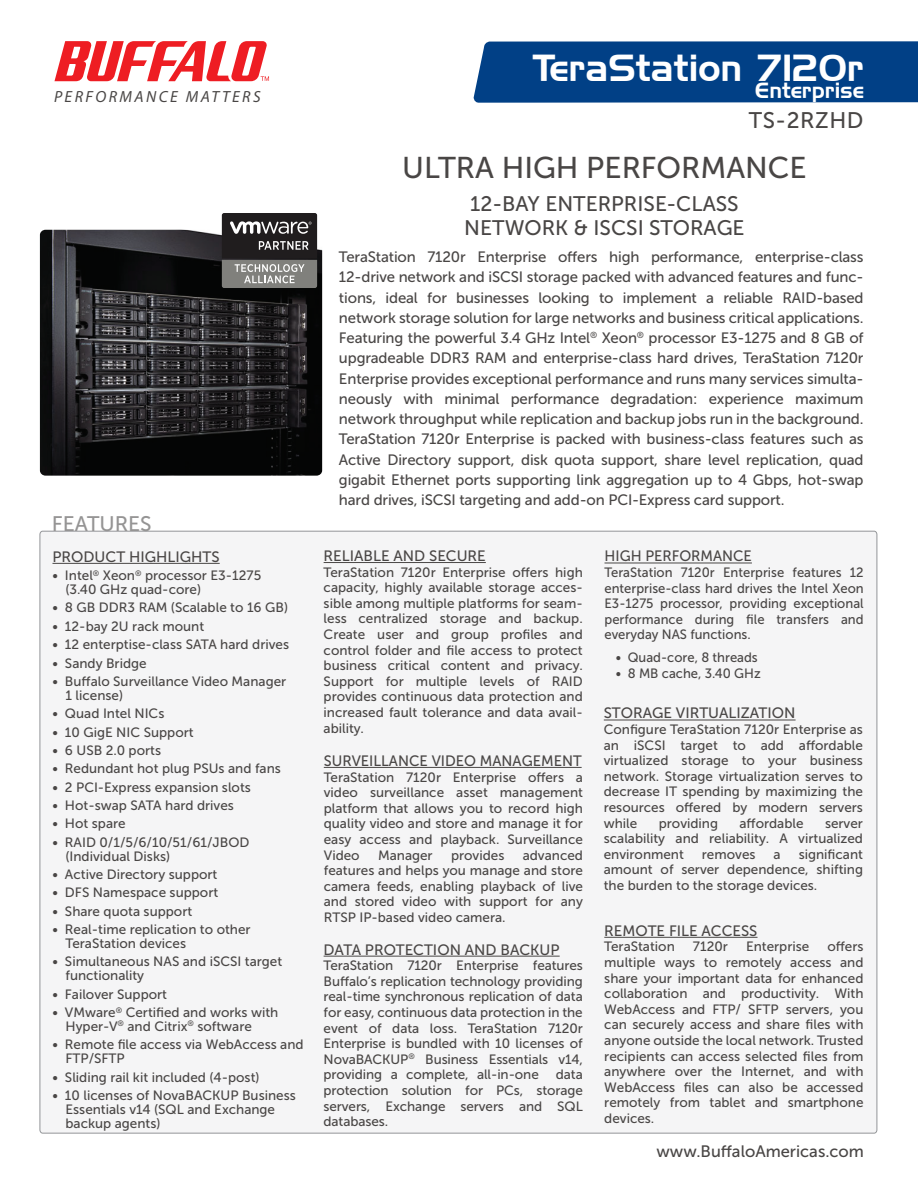
<style>
.page{position:relative;width:918px;height:1188px;background:#fff}
.page>*{position:absolute;margin:0;border:0;box-sizing:border-box;transform-origin:0 0}
.t1{font:37.5px "Slicker";color:#fff}
.t2{font:30px "Museo Sans 500";color:#494645}
.t3{font:22.5px "Museo Sans 500";letter-spacing:.025em;color:#494645}
.t4{font:21.9px "Slicker";color:#fff}
.t5{font:21px/24px "Museo Sans 500";color:#494645}
.t6{font:21px "Museo Sans 500";color:#959494}
.t7{font:16.5px "Museo Sans 500";color:#494645}
.t8{font:italic 16.2px "Myriad Pro";letter-spacing:.15em;color:#494645}
.t9{font:15px/20.2px "Museo Sans 500";color:#494645;text-align:justify}
.t10{font:13.5px/15.6px "Museo Sans 500";color:#494645;text-align:justify}
</style>
<div class="page">
<div style="left:40px;top:531px;width:837px;height:602px;background:#f5f5f6;border-radius:3px"></div>
<hr style="left:53px;top:563px;width:167px;height:1px;background:#494645">
<hr style="left:604px;top:937px;width:154px;height:1px;background:#494645">
<hr style="left:604px;top:720px;width:192px;height:1px;background:#494645">
<hr style="left:605px;top:563px;width:147px;height:1px;background:#494645">
<hr style="left:324px;top:562px;width:162px;height:1px;background:#494645">
<hr style="left:324px;top:956px;width:236px;height:1px;background:#494645">
<hr style="left:324px;top:767px;width:258px;height:1px;background:#494645">
<img style="left:40px;top:230px;width:282px;height:246px">
<svg style="left:222px;top:213px;width:95px;height:75px;background:#5d5c5b"></svg>
<div style="left:473px;top:41px;width:445px;height:62px;background:#014086"></div>
<svg style="left:54px;top:41px;width:215px;height:40px"></svg>
<h1 class="t1" style="left:533px;top:46px;width:333px">TeraStation 7120r</h1>
<p class="t8" style="left:54px;top:87px;width:208px">PERFORMANCE MATTERS</p>
<h3 class="t4" style="left:755px;top:78px;width:110px">Enterprise</h3>
<h3 class="t3" style="left:749px;top:108px;width:116px">TS-2RZHD</h3>
<h2 class="t2" style="left:402px;top:151px;width:406px">ULTRA HIGH PERFORMANCE</h2>
<h3 class="t5" style="left:464px;top:191px;width:282px">12-BAY ENTERPRISE-CLASS<br>NETWORK &amp; ISCSI STORAGE</h3>
<h3 class="t6" style="left:52px;top:512px;width:101px">FEATURES</h3>
<p class="t9" style="left:53px;top:547px;width:169px">PRODUCT HIGHLIGHTS</p>
<p class="t10" style="left:66px;top:569px;width:197px;line-height:14px;text-indent:-13px">• Intel<sup>®</sup> Xeon<sup>®</sup> processor E3-1275 (3.40 GHz quad-core)</p>
<p class="t10" style="left:53px;top:600px;width:237px">• 8 GB DDR3 RAM (Scalable to 16 GB)</p>
<p class="t10" style="left:53px;top:618px;width:153px">• 12-bay 2U rack mount</p>
<p class="t10" style="left:53px;top:637px;width:238px">• 12 enterptise-class SATA hard drives</p>
<p class="t10" style="left:53px;top:655px;width:96px">• Sandy Bridge</p>
<p class="t10" style="left:66px;top:674px;width:222px;line-height:14px;text-indent:-13px">• Buffalo Surveillance Video Manager<br>1 license)</p>
<p class="t10" style="left:53px;top:706px;width:113px">• Quad Intel NICs</p>
<p class="t10" style="left:53px;top:724px;width:143px">• 10 GigE NIC Support</p>
<p class="t10" style="left:53px;top:743px;width:110px">• 6 USB 2.0 ports</p>
<p class="t10" style="left:53px;top:761px;width:230px">• Redundant hot plug PSUs and fans</p>
<p class="t10" style="left:53px;top:779px;width:200px">• 2 PCI-Express expansion slots</p>
<p class="t10" style="left:53px;top:798px;width:183px">• Hot-swap SATA hard drives</p>
<p class="t10" style="left:53px;top:816px;width:75px">• Hot spare</p>
<p class="t10" style="left:66px;top:835px;width:185px;line-height:14px;text-indent:-13px">• RAID 0/1/5/6/10/51/61/JBOD (Individual Disks)</p>
<p class="t10" style="left:53px;top:867px;width:166px">• Active Directory support</p>
<p class="t10" style="left:53px;top:885px;width:167px">• DFS Namespace support</p>
<p class="t10" style="left:53px;top:903px;width:141px">• Share quota support</p>
<p class="t10" style="left:66px;top:923px;width:187px;line-height:14px;text-indent:-13px">• Real-time replication to other<br>TeraStation devices</p>
<p class="t10" style="left:66px;top:955px;width:218px;line-height:14px;text-indent:-13px">• Simultaneous NAS and iSCSI target functionality</p>
<p class="t10" style="left:53px;top:986px;width:116px">• Failover Support</p>
<p class="t10" style="left:65px;top:1006px;width:214px;line-height:13.8px;text-indent:-13px">• VMware<sup>®</sup> Certified and works with<br>Hyper-V<sup>®</sup> and Citrix<sup>®</sup> software</p>
<p class="t10" style="left:66px;top:1038px;width:240px;line-height:14px;text-indent:-13px">• Remote file access via WebAccess and<br>FTP/SFTP</p>
<p class="t10" style="left:53px;top:1069px;width:209px">• Sliding rail kit included (4-post)</p>
<p class="t10" style="left:66px;top:1088px;width:232px;line-height:14px;text-align:left;text-indent:-13px">• 10 licenses of NovaBACKUP Business<br>Essentials v14 (SQL and Exchange backup agents)</p>
<p class="t9" style="left:339px;top:247px;width:526px">TeraStation 7120r Enterprise offers high performance, enterprise-class 12-drive network and iSCSI storage packed with advanced features and func&shy;tions, ideal for businesses looking to implement a reliable RAID-based network storage solution for large networks and business critical applications.<br>Featuring the powerful 3.4 GHz Intel<sup>®</sup> Xeon<sup>®</sup> processor E3-1275 and 8 GB of upgradeable DDR3 RAM and enterprise-class hard drives, TeraStation 7120r Enterprise provides exceptional performance and runs many services simulta&shy;neously with minimal performance degradation: experience maximum network throughput while replication and backup jobs run in the background.<br>TeraStation 7120r Enterprise is packed with business-class features such as Active Directory support, disk quota support, share level replication, quad gigabit Ethernet ports supporting link aggregation up to 4 Gbps, hot-swap hard drives, iSCSI targeting and add-on PCI-Express card support.</p>
<p class="t9" style="left:324px;top:546px;width:164px">RELIABLE AND SECURE</p>
<p class="t10" style="left:324px;top:564px;width:261px">TeraStation 7120r Enterprise offers high capacity, highly available storage acces&shy;sible among multiple platforms for seam&shy;less centralized storage and backup.<br>Create user and group profiles and control folder and file access to protect business critical content and privacy.<br>Support for multiple levels of RAID provides continuous data protection and increased fault tolerance and data avail&shy;ability.</p>
<p class="t9" style="left:324px;top:751px;width:259px">SURVEILLANCE VIDEO MANAGEMENT</p>
<p class="t10" style="left:324px;top:769px;width:261px">TeraStation 7120r Enterprise offers a video surveillance asset management platform that allows you to record high quality video and store and manage it for easy access and playback. Surveillance Video</p>
<p class="t10" style="left:324px;top:847px;width:261px;text-indent:199px">advanced features and helps you manage and store camera feeds, enabling playback of live and stored video with support for any RTSP IP-based video camera.</p>
<p class="t10" style="left:378px;top:847px;width:56px">Manager</p>
<p class="t10" style="left:451px;top:847px;width:55px">provides</p>
<p class="t9" style="left:324px;top:939px;width:238px">DATA PROTECTION AND BACKUP</p>
<p class="t10" style="left:324px;top:958px;width:261px">TeraStation 7120r Enterprise features Buffalo’s replication technology providing real-time synchronous replication of data for easy, continuous data protection in the event of data loss. TeraStation 7120r Enterprise is bundled with 10 licenses of NovaBACKUP<sup>®</sup> Business Essentials v14, providing a complete, all-in-one</p>
<p class="t10" style="left:324px;top:1067px;width:261px;text-indent:232px">data protection solution for PCs, storage servers, Exchange servers and SQL databases.</p>
<p class="t9" style="left:605px;top:546px;width:149px">HIGH PERFORMANCE</p>
<p class="t10" style="left:605px;top:565px;width:261px">TeraStation 7120r Enterprise features 12 enterprise-class hard drives the Intel Xeon E3-1275 processor, providing exceptional performance during file transfers and everyday NAS functions.</p>
<p class="t10" style="left:616px;top:650px;width:144px">• Quad-core, 8 threads</p>
<p class="t10" style="left:616px;top:665px;width:147px">• 8 MB cache, 3.40 GHz</p>
<p class="t9" style="left:604px;top:703px;width:193px">STORAGE VIRTUALIZATION</p>
<p class="t10" style="left:604px;top:722px;width:261px">Configure TeraStation 7120r Enterprise as an iSCSI target to add affordable virtualized storage to your business network. Storage virtualization serves to decrease IT spending by maximizing the resources offered by modern servers while</p>
<p class="t10" style="left:659px;top:815px;width:61px">providing</p>
<p class="t10" style="left:740px;top:815px;width:66px">affordable</p>
<p class="t10" style="left:604px;top:815px;width:261px;text-indent:221px">server scalability and reliability. A virtualized environment</p>
<p class="t10" style="left:604px;top:847px;width:261px;text-indent:195px">significant amount of server dependence, shifting the burden to the storage devices.</p>
<p class="t10" style="left:702px;top:847px;width:55px">removes</p>
<p class="t10" style="left:774px;top:847px;width:9px">a</p>
<p class="t9" style="left:604px;top:921px;width:155px">REMOTE FILE ACCESS</p>
<p class="t10" style="left:604px;top:939px;width:72px">TeraStation</p>
<p class="t10" style="left:693px;top:939px;width:36px">7120r</p>
<p class="t10" style="left:746px;top:939px;width:65px">Enterprise</p>
<p class="t10" style="left:604px;top:939px;width:261px;text-indent:223px">offers multiple ways to remotely access and share your important data for enhanced collaboration and productivity. With WebAccess and FTP/ SFTP servers, you can securely access and share files with anyone outside the local network. Trusted recipients can access selected files from anywhere over the Internet, and with WebAccess files can also be accessed remotely from tablet and smartphone devices.</p>
<p class="t7" style="left:656px;top:1142px;width:209px">www.BuffaloAmericas.com</p>
</div>
